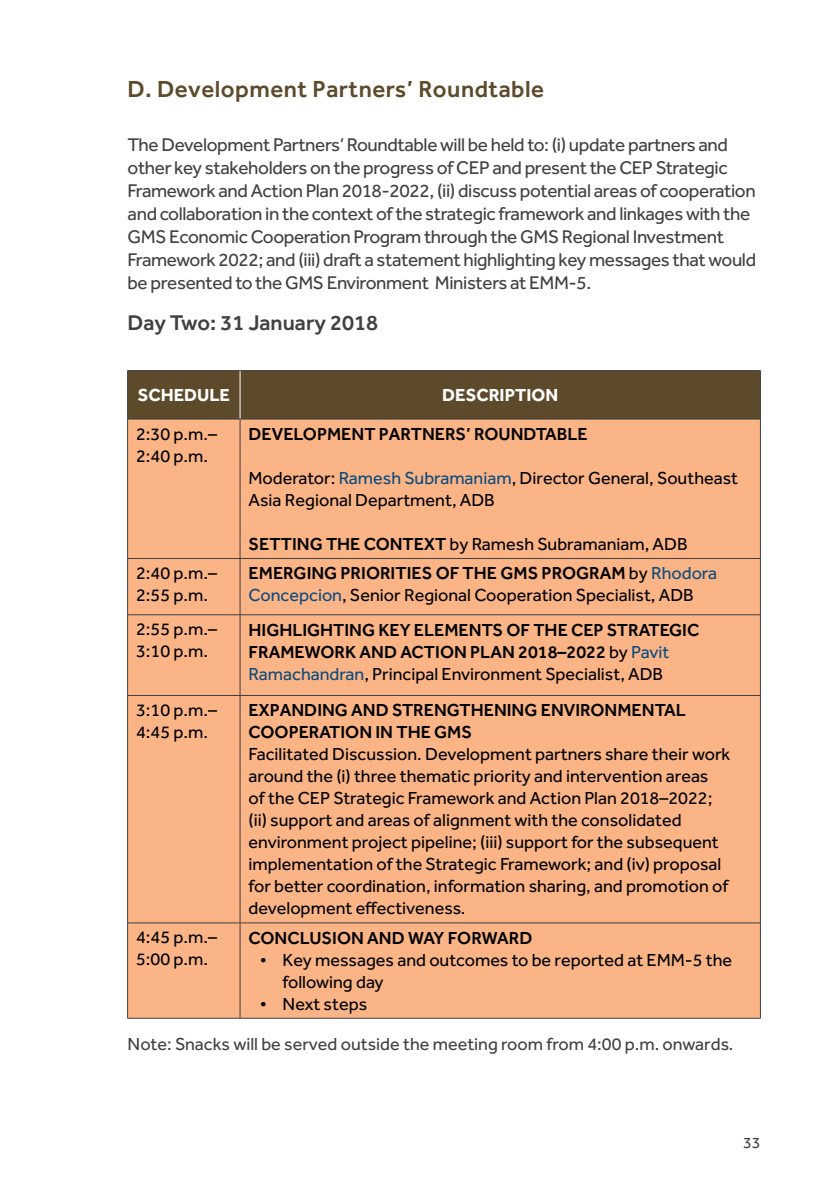
<style>
.page{position:relative;width:840px;height:1191px;background:#fff}
.page>*{position:absolute;margin:0;border:0;box-sizing:border-box;transform-origin:0 0}
.t1{font:500 24px "Effra";letter-spacing:.02em;color:#5d4a2b}
.t2{font:500 22px "Effra";color:#414042}
.t3{font:19px/23px "Effra";letter-spacing:-.02em;color:#414042}
.t4{font:18px/22px "Effra";color:#000}
.t5{font:500 18px/22px "Effra";color:#000}
.t6{font:18px "Effra";color:#414042}
.t7{font:700 18px "Effra";color:#fff}
.t8{font:16px "Effra";color:#414042}
.s1{color:#0b4b7f}
.s2{font-weight:500}
.s3{font-weight:400}
.s4{font-weight:400;color:#0b4b7f}
</style>
<div class="page">
<div style="left:128px;top:371px;width:631px;height:48px;background:#5d4a2b"></div>
<div style="left:128px;top:420px;width:631px;height:598px;background:#fab485"></div>
<hr style="left:239px;top:371px;width:1px;height:48px;background:#fff">
<hr style="left:127px;top:419px;width:1px;height:139px;background:#414042">
<hr style="left:239px;top:419px;width:1px;height:139px;background:#414042">
<hr style="left:759px;top:419px;width:1px;height:139px;background:#414042">
<hr style="left:127px;top:558px;width:113px;height:1px;background:#414042">
<hr style="left:127px;top:558px;width:1px;height:56px;background:#414042">
<hr style="left:240px;top:558px;width:520px;height:1px;background:#414042">
<hr style="left:239px;top:558px;width:1px;height:56px;background:#414042">
<hr style="left:759px;top:558px;width:1px;height:56px;background:#414042">
<hr style="left:127px;top:614px;width:113px;height:1px;background:#414042">
<hr style="left:127px;top:615px;width:1px;height:80px;background:#414042">
<hr style="left:127px;top:695px;width:113px;height:1px;background:#414042">
<hr style="left:127px;top:695px;width:1px;height:227px;background:#414042">
<hr style="left:127px;top:922px;width:113px;height:1px;background:#414042">
<hr style="left:127px;top:923px;width:1px;height:95px;background:#414042">
<hr style="left:127px;top:1018px;width:113px;height:1px;background:#414042">
<hr style="left:240px;top:614px;width:520px;height:1px;background:#414042">
<hr style="left:239px;top:615px;width:1px;height:80px;background:#414042">
<hr style="left:759px;top:615px;width:1px;height:80px;background:#414042">
<hr style="left:240px;top:695px;width:520px;height:1px;background:#414042">
<hr style="left:239px;top:695px;width:1px;height:227px;background:#414042">
<hr style="left:759px;top:695px;width:1px;height:227px;background:#414042">
<hr style="left:240px;top:922px;width:520px;height:1px;background:#414042">
<hr style="left:239px;top:923px;width:1px;height:95px;background:#414042">
<hr style="left:759px;top:923px;width:1px;height:95px;background:#414042">
<hr style="left:240px;top:1018px;width:520px;height:1px;background:#414042">
<hr style="left:127px;top:370px;width:113px;height:1px;background:#414042">
<hr style="left:127px;top:371px;width:1px;height:48px;background:#414042">
<hr style="left:240px;top:370px;width:520px;height:1px;background:#414042">
<hr style="left:759px;top:371px;width:1px;height:48px;background:#414042">
<hr style="left:127px;top:419px;width:113px;height:1px;background:#414042">
<hr style="left:240px;top:419px;width:520px;height:1px;background:#414042">
<h1 class="t1" style="left:127px;top:74px;width:418px">D. Development Partners’ Roundtable</h1>
<p class="t3" style="left:127px;top:133px;width:629px">The Development Partners’ Roundtable will be held to: (i) update partners and other key stakeholders on the progress of CEP and present the CEP Strategic Framework and Action Plan 2018-2022, (ii) discuss potential areas of cooperation and collaboration in the context ofthe strategic framework and linkages with the GMS Economic Cooperation Program through the GMS Regional Investment Framework 2022; and (iii) draft a statement highlighting key messages that would be presented to the GMS Environment Ministers at EMM-5.</p>
<p class="t2" style="left:127px;top:309px;width:252px">Day Two: 31 January 2018</p>
<p class="t7" style="left:138px;top:384px;width:93px">SCHEDULE</p>
<p class="t7" style="left:442px;top:384px;width:117px">DESCRIPTION</p>
<p class="t4" style="left:136px;top:422px;width:82px">2:30 p.m.–<br>2:40 p.m.</p>
<p class="t5" style="left:248px;top:422px;width:340px">DEVELOPMENT PARTNERS’ ROUNDTABLE</p>
<p class="t4" style="left:248px;top:467px;width:491px">Moderator: <span class="s1">Ramesh Subramaniam</span>, Director General, Southeast<br>Asia Regional Department, ADB</p>
<p class="t4" style="left:248px;top:533px;width:440px"><span class="s2">SETTING THE CONTEXT</span> by Ramesh Subramaniam, ADB</p>
<p class="t4" style="left:136px;top:562px;width:82px">2:40 p.m.–<br>2:55 p.m.</p>
<p class="t4" style="left:248px;top:562px;width:469px"><span class="s2">EMERGING PRIORITIES OF THE GMS PROGRAM</span> by <span class="s1">Rhodora<br>Concepcion</span>, Senior Regional Cooperation Specialist, ADB</p>
<p class="t4" style="left:136px;top:618px;width:82px">2:55 p.m.–<br>3:10 p.m.</p>
<p class="t5" style="left:248px;top:618px;width:452px">HIGHLIGHTING KEY ELEMENTS OF THE CEP STRATEGIC<br>FRAMEWORK AND ACTION PLAN 2018–2022 <span class="s3">by</span> <span class="s4">Pavit<br>Ramachandran</span><span class="s3">, Principal Environment Specialist, ADB</span></p>
<p class="t4" style="left:136px;top:698px;width:82px">3:10 p.m.–<br>4:45 p.m.</p>
<p class="t5" style="left:248px;top:699px;width:438px">EXPANDING AND STRENGTHENING ENVIRONMENTAL<br>COOPERATION IN THE GMS</p>
<p class="t4" style="left:248px;top:743px;width:483px">Facilitated Discussion. Development partners share their work around the (i) three thematic priority and intervention areas<br>of the CEP Strategic Framework and Action Plan 2018–2022; (ii) support and areas of alignment with the consolidated environment project pipeline; (iii) support for the subsequent implementation of the Strategic Framework; and (iv) proposal for better coordination, information sharing, and promotion of development effectiveness.</p>
<p class="t4" style="left:136px;top:926px;width:82px">4:45 p.m.–<br>5:00 p.m.</p>
<p class="t5" style="left:248px;top:926px;width:285px">CONCLUSION AND WAY FORWARD</p>
<p class="t4" style="left:282px;top:948px;width:451px;text-indent:-23px">• Key messages and outcomes to be reported at EMM-5 the following day</p>
<p class="t4" style="left:260px;top:992px;width:109px">• Next steps</p>
<p class="t6" style="left:127px;top:1033px;width:607px">Note: Snacks will be served outside the meeting room from 4:00 p.m. onwards.</p>
<p class="t8" style="left:742px;top:1133px;width:19px">33</p>
</div>
